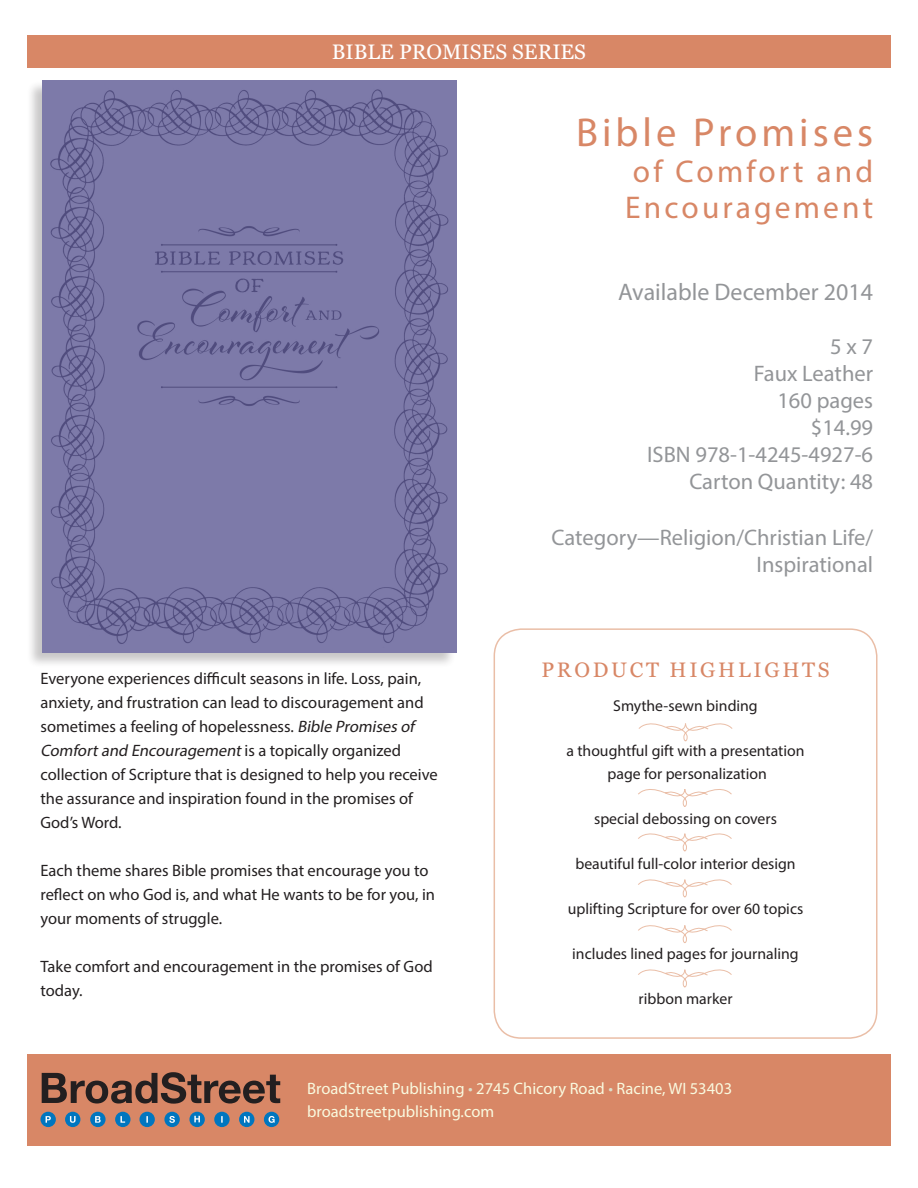
<style>
.page{position:relative;width:918px;height:1188px;background:#fff}
.page>*{position:absolute;margin:0;border:0;box-sizing:border-box;transform-origin:0 0}
.t1{font:40.5px "Myriad Pro";letter-spacing:.1em;color:#d88766}
.t2{font:31.5px/36px "Myriad Pro";letter-spacing:.1em;color:#d88766}
.t3{font:24px "Myriad Pro";color:#939598}
.Product_body_copy{font:22.5px/27px "Myriad Pro";color:#939598;text-align:right}
.t4{font:21px "Georgia";color:#fff}
.t5{font:21px "Georgia";letter-spacing:.13em;color:#d88766}
.Copy_under_product{font:16.5px/24px "Myriad Pro";color:#231f20}
.t6{font:16.5px "Myriad Pro";color:#f9fadf}
.t7{font:15.75px/22.5px "Myriad Pro";color:#231f20;text-align:center}
.s1{font-style:italic}
.s2{color:#dcdfca}
</style>
<div class="page">
<div style="left:27px;top:1054px;width:864px;height:91px;background:#d88766"></div>
<div style="left:27px;top:35px;width:864px;height:33px;background:#d88766"></div>
<svg style="left:638px;top:723px;width:95px;height:19px"></svg>
<div style="left:494px;top:628px;width:384px;height:411px;border:2px solid #eabea7;border-radius:27px"></div>
<svg style="left:638px;top:789px;width:94px;height:18px"></svg>
<svg style="left:638px;top:969px;width:94px;height:19px"></svg>
<svg style="left:638px;top:833px;width:94px;height:19px"></svg>
<svg style="left:638px;top:879px;width:94px;height:19px"></svg>
<svg style="left:638px;top:925px;width:94px;height:18px"></svg>
<div style="left:26px;top:80px;width:431px;height:588px;background:#231f20;opacity:.25"></div>
<img style="left:42px;top:81px;width:414px;height:571px">
<svg style="left:42px;top:1072px;width:238px;height:32px"></svg>
<svg style="left:40px;top:1112px;width:16px;height:15px"></svg>
<svg style="left:46px;top:1116px;width:5px;height:7px"></svg>
<div style="left:65px;top:1112px;width:15px;height:15px;background:#0076bf;border-radius:50%"></div>
<svg style="left:70px;top:1116px;width:6px;height:7px"></svg>
<div style="left:90px;top:1112px;width:16px;height:15px;background:#0076bf;border-radius:50%"></div>
<svg style="left:95px;top:1116px;width:6px;height:7px"></svg>
<div style="left:115px;top:1112px;width:16px;height:15px;background:#0076bf;border-radius:50%"></div>
<svg style="left:120px;top:1116px;width:5px;height:7px"></svg>
<div style="left:139px;top:1112px;width:16px;height:15px;background:#0076bf;border-radius:50%"></div>
<svg style="left:146px;top:1116px;width:2px;height:7px"></svg>
<div style="left:164px;top:1112px;width:16px;height:15px;background:#0076bf;border-radius:50%"></div>
<svg style="left:169px;top:1116px;width:6px;height:7px"></svg>
<svg style="left:189px;top:1112px;width:16px;height:15px"></svg>
<svg style="left:194px;top:1116px;width:6px;height:6px"></svg>
<div style="left:214px;top:1112px;width:16px;height:15px;background:#0076bf;border-radius:50%"></div>
<svg style="left:221px;top:1116px;width:2px;height:7px"></svg>
<div style="left:239px;top:1112px;width:15px;height:15px;background:#0076bf;border-radius:50%"></div>
<svg style="left:244px;top:1116px;width:6px;height:7px"></svg>
<div style="left:264px;top:1112px;width:15px;height:15px;background:#0076bf;border-radius:50%"></div>
<svg style="left:269px;top:1116px;width:6px;height:7px"></svg>
<p class="t4" style="left:332px;top:40px;width:256px">BIBLE PROMISES SERIES</p>
<p class="t1" style="left:576px;top:107px;width:299px">Bible Promises</p>
<p class="t2" style="left:625px;top:153px;width:249px">of Comfort and<br>Encouragement</p>
<p class="Copy_under_product" style="left:40px;top:666px;width:399px">Everyone experiences difficult seasons in life. Loss, pain, anxiety, and frustration can lead to discouragement and sometimes a feeling of hopelessness. <span class="s1">Bible Promises of Comfortand Encouragement</span>i s a to p i ca l l y o rg a n i ze d collection of Scripture that is designed to help you receive the assurance and inspiration found in the promises of God’s Word.</p>
<p class="Copy_under_product" style="left:40px;top:858px;width:396px">Each theme shares Bible promises that encourage you to reflect on who God is, and what He wants to be for you, in your moments of struggle.</p>
<p class="Copy_under_product" style="left:40px;top:954px;width:394px">Take comfort and encouragement in the promises of God today.</p>
<p class="t3" style="left:618px;top:277px;width:257px">Available December 2014</p>
<p class="Product_body_copy" style="left:830px;top:333px;width:45px">5 x 7</p>
<p class="Product_body_copy" style="left:754px;top:360px;width:121px">Faux Leather</p>
<p class="Product_body_copy" style="left:777px;top:387px;width:97px">160 pages</p>
<p class="Product_body_copy" style="left:811px;top:414px;width:64px">$14.99</p>
<p class="Product_body_copy" style="left:647px;top:441px;width:227px">ISBN 978-1-4245-4927-6</p>
<p class="Product_body_copy" style="left:689px;top:468px;width:185px">Carton Quantity: 48</p>
<p class="Product_body_copy" style="left:552px;top:523px;width:323px">Category—Religion/Christian Life/<br>Inspirational</p>
<p class="t5" style="left:541px;top:657px;width:290px">PRODUCT HIGHLIGHTS</p>
<p class="t7" style="left:613px;top:695px;width:146px">Smythe-sewn binding</p>
<p class="t7" style="left:566px;top:740px;width:240px">a thoughtful gift with a presentation page for personalization</p>
<p class="t7" style="left:594px;top:807px;width:184px">special debossing on covers</p>
<p class="t7" style="left:575px;top:852px;width:222px">beautiful full-color interior design</p>
<p class="t7" style="left:568px;top:897px;width:237px">uplifting Scripture for over 60 topics</p>
<p class="t7" style="left:572px;top:942px;width:228px">includes lined pages for journaling</p>
<p class="t7" style="left:639px;top:987px;width:95px">ribbon marker</p>
<p class="t6" style="left:307px;top:1078px;width:426px">BroadStreet Publishing <span class="s2">•</span> 2745 Chicory Road <span class="s2">•</span> Racine, WI 53403</p>
<p class="t6" style="left:307px;top:1101px;width:188px">broadstreetpublishing.com</p>
</div>
